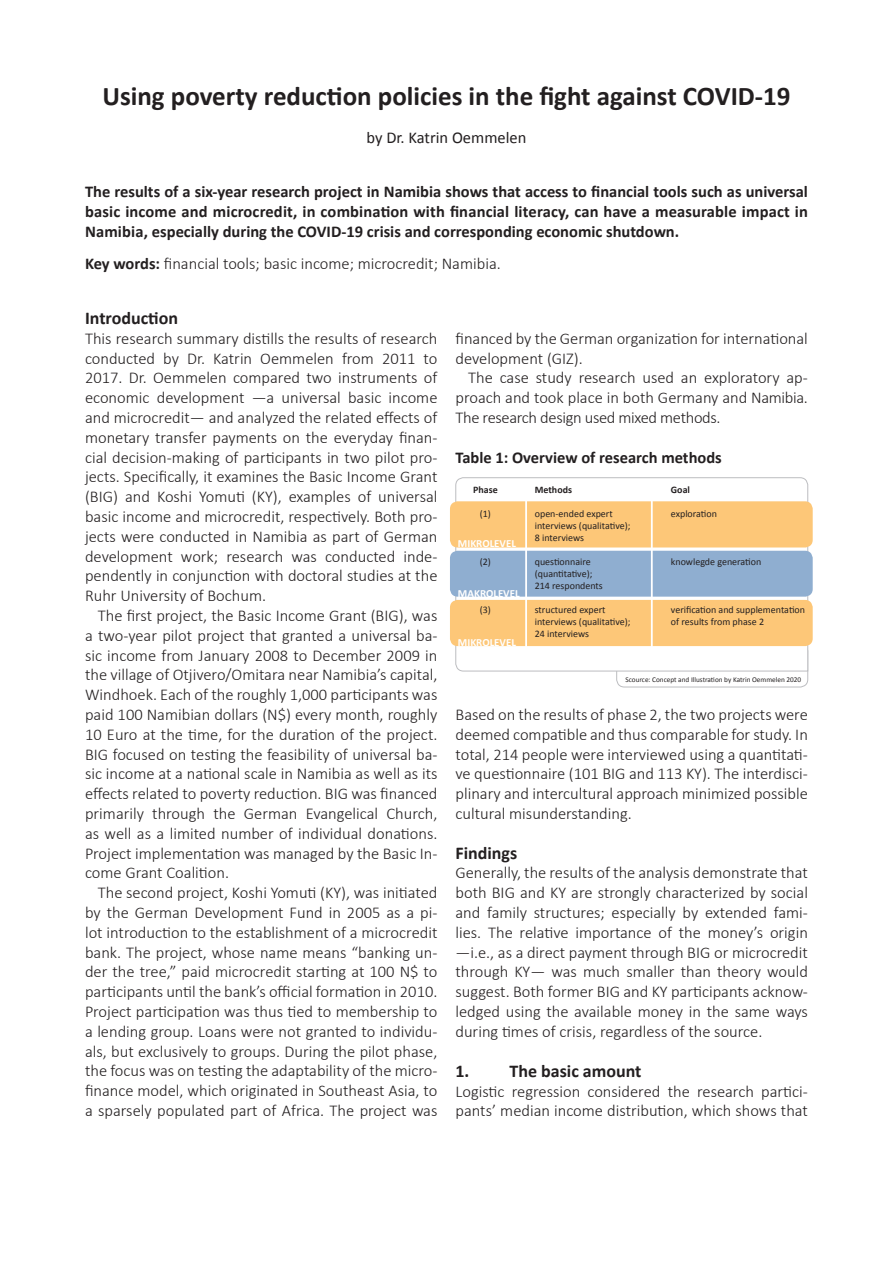
<style>
.page{position:relative;width:893px;height:1263px;background:#fff}
.page>*{position:absolute;margin:0;border:0;box-sizing:border-box;transform-origin:0 0}
.t1{font:700 27px "Calibri";color:#231f20}
.t2{font:700 18px "Calibri";color:#231f20}
.t3{font:300 16.5px/19.8px "Calibri";color:#231f20;text-align:justify}
.t4{font:700 16.5px/19.8px "Calibri";color:#231f20;text-align:justify}
.t5{font:16.5px "Calibri";color:#231f20}
.t6{font:700 10.95px "Calibri";color:#fff}
.t7{font:10.05px/12px "Calibri";color:#231f20}
.t8{font:700 10.05px "Calibri";color:#231f20}
.t9{font:7.2px "Calibri";color:#231f20}
.s1{font-weight:700}
</style>
<div class="page">
<div style="left:616px;top:643px;width:192px;height:44px;border:1px solid #bcbdc0;border-radius:8px"></div>
<svg style="left:455px;top:477px;width:354px;height:195px"></svg>
<div style="left:450px;top:501px;width:363px;height:46px;background:#fdc778;border-radius:8px"></div>
<div style="left:450px;top:600px;width:363px;height:46px;background:#fdc778;border-radius:8px"></div>
<div style="left:450px;top:551px;width:363px;height:46px;background:#8faed0;border-radius:8px"></div>
<hr style="left:651px;top:498px;width:2px;height:165px;background:#fff">
<hr style="left:525px;top:499px;width:2px;height:166px;background:#fff">
<h1 class="t1" style="left:102px;top:80px;width:690px">Using poverty reduction policies in the fight against COVID-19</h1>
<p class="t5" style="left:367px;top:127px;width:161px">by Dr. Katrin Oemmelen</p>
<p class="t4" style="left:85px;top:181px;width:724px">The results of a six-year research project in Namibia shows that access to financial tools such as universal basic income and microcredit, in combination with financial literacy, can have a measurable impact in Namibia, especially during the COVID-19 crisis and corresponding economic shutdown.</p>
<p class="t3" style="left:85px;top:253px;width:417px"><span class="s1">Key words:</span> financial tools; basic income; microcredit; Namibia.</p>
<p class="t2" style="left:85px;top:307px;width:95px">Introduction</p>
<p class="t3" style="left:85px;top:328px;width:354px">This research summary distills the results of research conducted by Dr. Katrin Oemmelen from 2011 to 2017. Dr. Oemmelen compared two instruments of economic development —a universal basic income and microcredit— and analyzed the related effects of monetary transfer payments on the everyday finan&shy;cial decision-making of participants in two pilot pro&shy;jects. Specifically, it examines the Basic Income Grant (BIG) and Koshi Yomuti (KY), examples of universal basic income and microcredit, respectively. Both pro&shy;jects were conducted in Namibia as part of German development work; research was conducted inde&shy;pendently in conjunction with doctoral studies at the Ruhr University of Bochum.</p>
<p class="t3" style="left:85px;top:605px;width:354px;text-indent:13px">The first project, the Basic Income Grant (BIG), was a two-year pilot project that granted a universal ba&shy;sic income from January 2008 to December 2009 in the village of Otjivero/Omitara near Namibia’s capital, Windhoek. Each of the roughly 1,000 participants was paid 100 Namibian dollars (N$) every month, roughly 10 Euro at the time, for the duration of the project.<br>BIG focused on testing the feasibility of universal ba&shy;sic income at a national scale in Namibia as well as its effects related to poverty reduction. BIG was financed primarily through the German Evangelical Church, as well as a limited number of individual donations.<br>Project implementation was managed by the Basic In&shy;come Grant Coalition.</p>
<p class="t3" style="left:85px;top:883px;width:354px;text-indent:13px">The second project, Koshi Yomuti (KY), was initiated by the German Development Fund in 2005 as a pi&shy;lot introduction to the establishment of a microcredit bank. The project, whose name means “banking un&shy;der the tree,” paid microcredit starting at 100 N$ to participants until the bank’s official formation in 2010.<br>Project participation was thus tied to membership to a lending group. Loans were not granted to individu&shy;als, but exclusively to groups. During the pilot phase, the focus was on testing the adaptability of the micro&shy;finance model, which originated in Southeast Asia, to a sparsely populated part of Africa. The project was</p>
<p class="t3" style="left:455px;top:328px;width:354px">financed by the German organization for international development (GIZ).</p>
<p class="t3" style="left:455px;top:368px;width:354px;text-indent:13px">The case study research used an exploratory ap&shy;proach and took place in both Germany and Namibia.<br>The research design used mixed methods.</p>
<p class="t4" style="left:455px;top:446px;width:268px">Table 1: Overview of research methods</p>
<p class="t8" style="left:473px;top:483px;width:26px">Phase</p>
<p class="t8" style="left:535px;top:483px;width:39px">Methods</p>
<p class="t8" style="left:671px;top:483px;width:21px">Goal</p>
<p class="t7" style="left:480px;top:507px;width:13px">(1)</p>
<p class="t7" style="left:535px;top:507px;width:79px">open-ended expert</p>
<p class="t7" style="left:671px;top:507px;width:47px">exploration</p>
<p class="t7" style="left:535px;top:519px;width:97px">interviews (qualitative);<br>8 interviews</p>
<p class="t7" style="left:480px;top:555px;width:13px">(2)</p>
<p class="t7" style="left:535px;top:555px;width:57px">questionnaire</p>
<p class="t7" style="left:671px;top:555px;width:92px">knowlegde generation</p>
<p class="t7" style="left:535px;top:567px;width:70px">(quantitative);<br>214 respondents</p>
<p class="t7" style="left:480px;top:603px;width:13px">(3)</p>
<p class="t7" style="left:535px;top:603px;width:72px">structured expert</p>
<p class="t7" style="left:671px;top:603px;width:136px">verification and supplementation</p>
<p class="t7" style="left:535px;top:615px;width:97px">interviews (qualitative);</p>
<p class="t7" style="left:671px;top:615px;width:95px">of results from phase 2</p>
<p class="t7" style="left:535px;top:627px;width:56px">24 interviews</p>
<p class="t6" style="left:458px;top:537px;width:60px">MIKROLEVEL</p>
<p class="t6" style="left:458px;top:586px;width:63px">MAKROLEVEL</p>
<p class="t6" style="left:458px;top:636px;width:60px">MIKROLEVEL</p>
<p class="t9" style="left:625px;top:675px;width:177px">Scource: Concept and Illustration by Katrin Oemmelen 2020</p>
<p class="t3" style="left:455px;top:704px;width:354px">Based on the results of phase 2, the two projects were deemed compatible and thus comparable for study. In total, 214 people were interviewed using a quantitati&shy;ve questionnaire (101 BIG and 113 KY). The interdisci&shy;plinary and intercultural approach minimized possible cultural misunderstanding.</p>
<p class="t2" style="left:455px;top:841px;width:63px">Findings</p>
<p class="t3" style="left:455px;top:863px;width:354px">Generally, the results of the analysis demonstrate that both BIG and KY are strongly characterized by social and family structures; especially by extended fami&shy;lies. The relative importance of the money’s origin —i.e., as a direct payment through BIG or microcredit through KY— was much smaller than theory would suggest. Both former BIG and KY participants acknow&shy;ledged using the available money in the same ways during times of crisis, regardless of the source.</p>
<p class="t2" style="left:455px;top:1059px;width:188px">1. The basic amount</p>
<p class="t3" style="left:455px;top:1081px;width:354px">Logistic regression considered the research partici&shy;pants’ median income distribution, which shows that</p>
</div>
